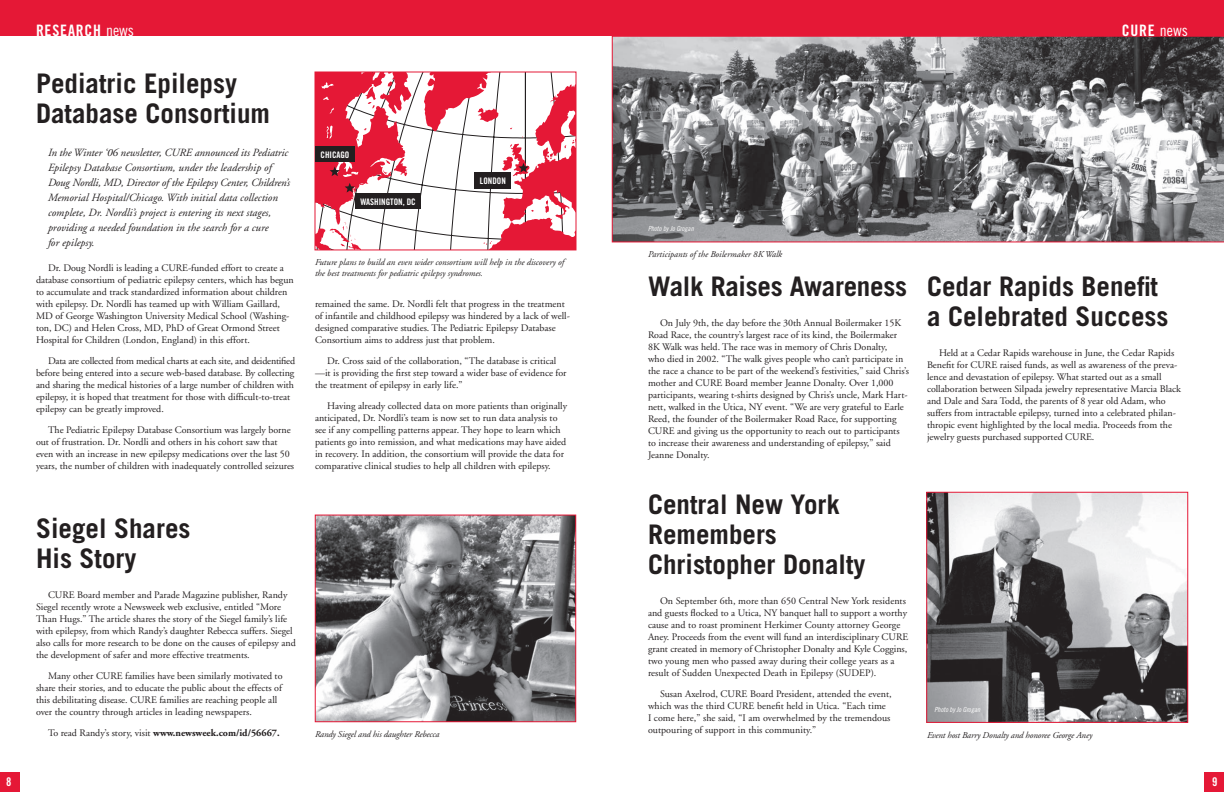
<style>
.page{position:relative;width:1224px;height:792px;background:#fff}
.page>*{position:absolute;margin:0;border:0;box-sizing:border-box;transform-origin:0 0}
.t1{font:700 27px/30px "Trade Gothic";color:#231f20}
.t2{font:15.8px "Trade Gothic Bold Cond Twenty";letter-spacing:.05em;color:#fff}
.t3{font:15.8px "Trade Gothic Cond Eighteen";color:#fff}
.t4{font:12px "Trade Gothic Bold Cond Twenty";color:#fff}
.t5{font:italic 11px/15px "Adobe Garamond";letter-spacing:.005em;color:#231f20}
.t6{font:10px/12px "Adobe Garamond";color:#231f20}
.t7{font:700 10px "Adobe Garamond";color:#231f20}
.t8{font:italic 9px/10.8px "Adobe Garamond";color:#231f20}
.t9{font:9px "Trade Gothic Bold Cond Twenty";color:#fff}
.t10{font:7px "Trade Gothic Cond Eighteen Obl";color:#fff}
.s1{font-family:"Trade Gothic Cond Eighteen"}
.s2{font-weight:400}
</style>
<div class="page">
<div style="left:0;top:0;width:1224px;height:36px;background:#e51836"></div>
<div style="left:1205px;top:773px;width:19px;height:19px;background:#e51836"></div>
<svg style="left:612px;top:36px;width:612px;height:206px"></svg>
<img style="left:928px;top:494px;width:258px;height:227px">
<div style="left:926px;top:492px;width:262px;height:231px;border:1px solid #e51836"></div>
<div style="left:0;top:773px;width:19px;height:19px;background:#e51836"></div>
<img style="left:317px;top:517px;width:257px;height:203px">
<div style="left:315px;top:515px;width:261px;height:207px;border:1px solid #e51836"></div>
<svg style="left:411px;top:76px;width:10px;height:172px"></svg>
<svg style="left:317px;top:74px;width:94px;height:174px"></svg>
<svg style="left:421px;top:74px;width:153px;height:174px"></svg>
<div style="left:315px;top:72px;width:261px;height:178px;border:1px solid #e51836"></div>
<div style="left:355px;top:193px;width:66px;height:16px;background:#231f20"></div>
<div style="left:315px;top:146px;width:40px;height:16px;background:#231f20"></div>
<div style="left:474px;top:172px;width:37px;height:17px;background:#231f20"></div>
<h2 class="t2" style="left:36px;top:21px;width:100px">RESEARCH <span class="s1">news</span></h2>
<h1 class="t1" style="left:36px;top:68px;width:236px">Pediatric Epilepsy<br>Database Consortium</h1>
<p class="t5" style="left:48px;top:145px;width:244px">In the Winter ‘06 newsletter, CURE announced its Pediatric Epilepsy Database Consortium, under the leadership of Doug Nordli, MD, Director of the Epilepsy Center, Children’s Memorial Hospital/Chicago. With initial data collection complete, Dr. Nordli’s project is entering its next stages, providing a needed foundation in the search for a cure<br>for epilepsy.</p>
<p class="t6" style="left:36px;top:262px;width:259px;text-indent:12px">Dr. Doug Nordli is leading a CURE-funded effort to create a database consortium of pediatric epilepsy centers, which has begun to accumulate and track standardized information about children with epilepsy. Dr. Nordli has teamed up with William Gaillard, MD of George Washington University Medical School (Washing&shy;ton, DC) and Helen Cross, MD, PhD of Great Ormond Street Hospital for Children (London, England) in this effort.</p>
<p class="t6" style="left:36px;top:355px;width:261px;text-indent:12px">Data are collected from medical charts at each site, and deidentified before being entered into a secure web-based database. By collecting and sharing the medical histories of a large number of children with epilepsy, it is hoped that treatment for those with difficult-to-treat epilepsy can be greatly improved.</p>
<p class="t6" style="left:36px;top:424px;width:260px;text-indent:12px">The Pediatric Epilepsy Database Consortium was largely borne out of frustration. Dr. Nordli and others in his cohort saw that even with an increase in new epilepsy medications over the last 50 years, the number of children with inadequately controlled seizures</p>
<p class="t9" style="left:321px;top:149px;width:30px">CHICAGO</p>
<p class="t9" style="left:361px;top:196px;width:57px">WASHINGTON, DC</p>
<p class="t9" style="left:480px;top:176px;width:28px">LONDON</p>
<p class="t8" style="left:315px;top:257px;width:251px">Future plans to build an even wider consortium will help in the discovery of the best treatments for pediatric epilepsy syndromes.</p>
<p class="t6" style="left:315px;top:298px;width:256px">remained the same. Dr. Nordli felt that progress in the treatment of infantile and childhood epilepsy was hindered by a lack of well&shy;designed comparative studies. The Pediatric Epilepsy Database Consortium aims to address just that problem.</p>
<p class="t6" style="left:315px;top:355px;width:253px;text-indent:12px">Dr. Cross said of the collaboration, “The database is critical —it is providing the first step toward a wider base of evidence for the treatment of epilepsy in early life.”</p>
<p class="t6" style="left:315px;top:400px;width:254px;text-indent:12px">Having already collected data on more patients than originally anticipated, Dr. Nordli’s team is now set to run data analysis to see if any compelling patterns appear. They hope to learn which patients go into remission, and what medications may have aided in recovery. In addition, the consortium will provide the data for comparative clinical studies to help all children with epilepsy.</p>
<h1 class="t1" style="left:36px;top:513px;width:156px">Siegel Shares<br>His Story</h1>
<p class="t6" style="left:36px;top:589px;width:261px;text-indent:12px">CURE Board member and Parade Magazine publisher, Randy Siegel recently wrote a Newsweek web exclusive, entitled “More Than Hugs.” The article shares the story of the Siegel family’s life with epilepsy, from which Randy’s daughter Rebecca suffers. Siegel also calls for more research to be done on the causes of epilepsy and the development of safer and more effective treatments.</p>
<p class="t6" style="left:36px;top:670px;width:248px;text-indent:12px">Many other CURE families have been similarly motivated to share their stories, and to educate the public about the effects of this debilitating disease. CURE families are reaching people all over the country through articles in leading newspapers.</p>
<p class="t7" style="left:48px;top:728px;width:233px"><span class="s2">To read Randy’s story, visit</span> www.newsweek.com/id/56667.</p>
<p class="t8" style="left:315px;top:729px;width:126px">Randy Siegel and his daughter Rebecca</p>
<h2 class="t2" style="left:1122px;top:21px;width:9px">CURE</h2>
<h2 class="t3" style="left:1160px;top:21px;width:30px">news</h2>
<p class="t10" style="left:648px;top:224px;width:47px">Photo by Jo Grogan</p>
<p class="t8" style="left:648px;top:249px;width:136px">Participants of the Boilermaker 8K Walk</p>
<h1 class="t1" style="left:648px;top:271px;width:261px">Walk Raises Awareness</h1>
<p class="t6" style="left:648px;top:317px;width:262px;text-indent:12px">On July 9th, the day before the 30th Annual Boilermaker 15K Road Race, the country’s largest race of its kind, the Boilermaker 8K Walk was held. The race was in memory of Chris Donalty,<br>who died in 2002. “The walk gives people who can’t participate in the race a chance to be part of the weekend’s festivities,” said Chris’s mother and CURE Board member Jeanne Donalty. Over 1,000 participants, wearing t-shirts designed by Chris’s uncle, Mark Hart&shy;nett, walked in the Utica, NY event. “We are very grateful to Earle Reed, the founder of the Boilermaker Road Race, for supporting CURE and giving us the opportunity to reach out to participants to increase their awareness and understanding of epilepsy,” said Jeanne Donalty.</p>
<h1 class="t1" style="left:648px;top:489px;width:219px">Central New York<br>Remembers<br>Christopher Donalty</h1>
<p class="t6" style="left:648px;top:595px;width:262px;text-indent:12px">On September 6th, more than 650 Central New York residents and guests flocked to a Utica, NY banquet hall to support a worthy cause and to roast prominent Herkimer County attorney George Aney. Proceeds from the event will fund an interdisciplinary CURE grant created in memory of Christopher Donalty and Kyle Coggins, two young men who passed away during their college years as a result of Sudden Unexpected Death in Epilepsy (SUDEP).</p>
<p class="t6" style="left:648px;top:688px;width:245px;text-indent:12px">Susan Axelrod, CURE Board President, attended the event, which was the third CURE benefit held in Utica. “Each time I come here,” she said, “I am overwhelmed by the tremendous outpouring of support in this community.”</p>
<h1 class="t1" style="left:927px;top:271px;width:243px">Cedar Rapids Benefit a Celebrated Success</h1>
<p class="t6" style="left:927px;top:347px;width:256px;text-indent:12px">Held at a Cedar Rapids warehouse in June, the Cedar Rapids Benefit for CURE raised funds, as well as awareness of the preva&shy;lence and devastation of epilepsy. What started out as a small collaboration between Silpada jewelry representative Marcia Black and Dale and Sara Todd, the parents of 8 year old Adam, who suffers from intractable epilepsy, turned into a celebrated philan&shy;thropic event highlighted by the local media. Proceeds from the jewelry guests purchased supported CURE.</p>
<p class="t10" style="left:934px;top:706px;width:47px">Photo by Jo Grogan</p>
<p class="t8" style="left:927px;top:730px;width:167px">Event host Barry Donalty and honoree George Aney</p>
<p class="t4" style="left:1209px;top:775px;width:12px">11</p>
</div>
